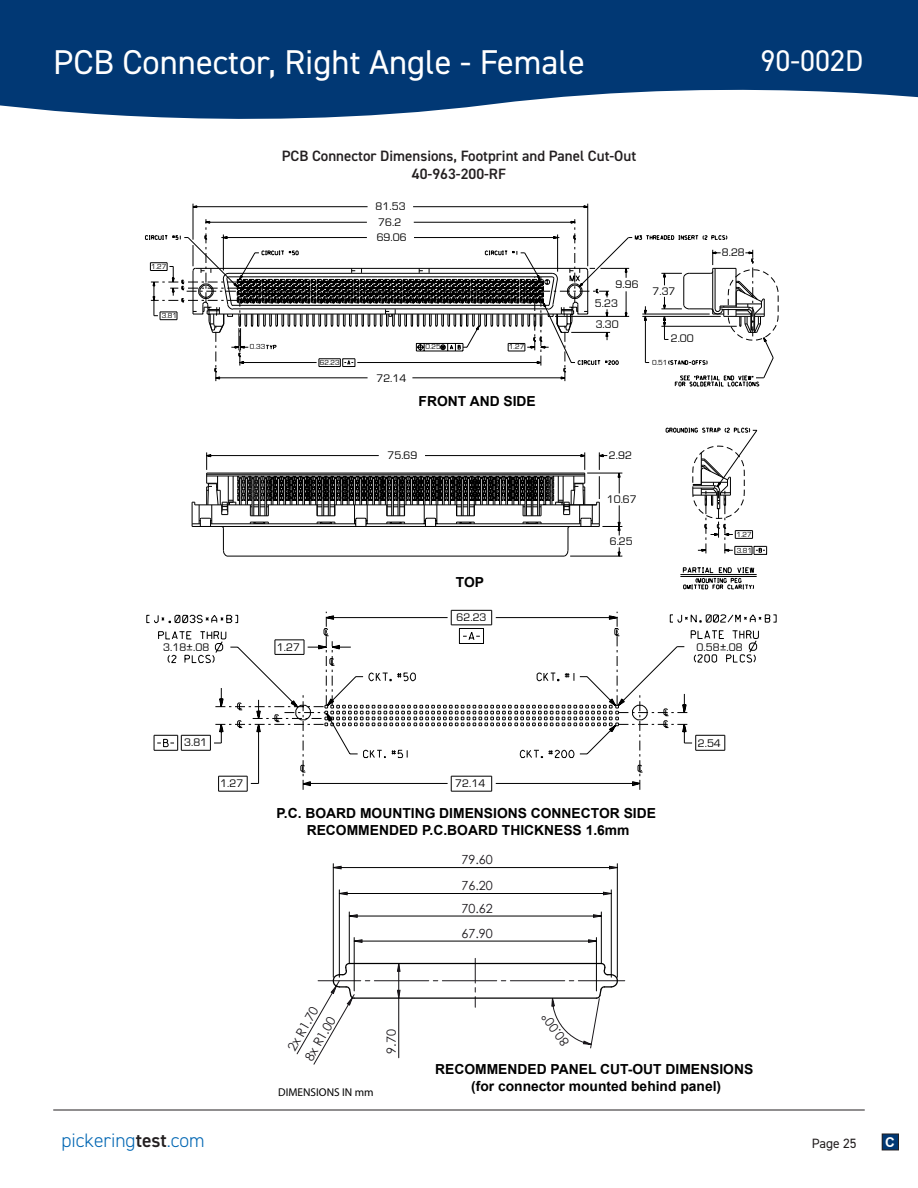
<style>
.page{position:relative;width:918px;height:1188px;background:#fff}
.page>*{position:absolute;margin:0;border:0;box-sizing:border-box;transform-origin:0 0}
.t1{font:34.5px "DIN2014";color:#fff}
.t2{font:30px "DIN2014";color:#fff}
.t3{font:300 19.5px "DIN2014";color:#0166b3}
.t4{font:600 15px/18px "DIN2014";color:#231f20;text-align:center}
.t5{font:700 13.8px/16.6px "Arial";color:#000;text-align:center}
.t6{font:13.5px "DIN2014";color:#231f20}
.t7{font:700 13.5px "Arial";color:#fff}
.t8{font:12.6px/19.6px "Century Gothic";color:#1a171b}
.t9{font:11.4px/15.1px "Eurostile";color:#000}
.t10{font:11.4px "Myriad";color:#000}
.t11{font:7.5px/16px "Eurostile";color:#000}
.s1{font-weight:600;color:#231f20}
</style>
<div class="page">
<svg style="left:150px;top:203px;width:629px;height:184px"></svg>
<hr style="left:680px;top:576px;width:77px;height:1px;background:#000">
<hr style="left:680px;top:574px;width:77px;height:1px;background:#000">
<svg style="left:682px;top:567px;width:73px;height:23px"></svg>
<svg style="left:665px;top:427px;width:102px;height:128px"></svg>
<hr style="left:701px;top:453px;width:1px;height:31px;background:#000">
<svg style="left:192px;top:452px;width:431px;height:105px"></svg>
<svg style="left:146px;top:610px;width:630px;height:182px"></svg>
<hr style="left:333px;top:864px;width:1px;height:113px;background:#000">
<hr style="left:617px;top:864px;width:1px;height:113px;background:#000">
<hr style="left:354px;top:941px;width:242px;height:1px;background:#000">
<hr style="left:596px;top:938px;width:1px;height:53px;background:#000">
<hr style="left:354px;top:938px;width:1px;height:53px;background:#000">
<hr style="left:349px;top:916px;width:252px;height:1px;background:#000">
<hr style="left:601px;top:912px;width:1px;height:52px;background:#000">
<hr style="left:349px;top:912px;width:1px;height:52px;background:#000">
<hr style="left:339px;top:893px;width:272px;height:1px;background:#000">
<hr style="left:611px;top:890px;width:1px;height:87px;background:#000">
<hr style="left:339px;top:890px;width:1px;height:87px;background:#000">
<svg style="left:333px;top:866px;width:285px;height:4px"></svg>
<svg style="left:588px;top:939px;width:9px;height:4px"></svg>
<svg style="left:353px;top:939px;width:10px;height:4px"></svg>
<svg style="left:593px;top:914px;width:9px;height:4px"></svg>
<svg style="left:349px;top:914px;width:9px;height:4px"></svg>
<svg style="left:603px;top:891px;width:9px;height:5px"></svg>
<svg style="left:339px;top:891px;width:9px;height:5px"></svg>
<svg style="left:296px;top:958px;width:329px;height:107px"></svg>
<svg style="left:0;top:80px;width:918px;height:39px;fill:#013874"></svg>
<div style="left:0;top:0;width:918px;height:80px;background:#013874"></div>
<hr style="left:53px;top:1110px;width:812px;height:1px;background:#231f20">
<div style="left:882px;top:1134px;width:17px;height:16px;background:#013874"></div>
<div style="left:882px;top:1134px;width:17px;height:16px;border:1px solid #231f20"></div>
<h1 class="t1" style="left:53px;top:41px;width:533px">PCB Connector, Right Angle - Female</h1>
<h2 class="t2" style="left:761px;top:42px;width:104px">90-002D</h2>
<p class="t4" style="left:282px;top:146px;width:356px">PCB Connector Dimensions, Footprint and Panel Cut-Out<br>40-963-200-RF</p>
<p class="t11" style="left:151px;top:259px;width:17px">1.27</p>
<p class="t11" style="left:162px;top:308px;width:17px">3.81</p>
<p class="t11" style="left:250px;top:339px;width:17px">0.33</p>
<p class="t11" style="left:320px;top:354px;width:21px">62.23</p>
<p class="t9" style="left:163px;top:640px;width:48px">3.18±.08</p>
<p class="t9" style="left:277px;top:640px;width:25px">1.27</p>
<p class="t9" style="left:376px;top:199px;width:33px">81.53<br>76.2<br>69.06</p>
<p class="t9" style="left:376px;top:371px;width:32px">72.14</p>
<p class="t11" style="left:425px;top:339px;width:17px">0.25</p>
<p class="t11" style="left:509px;top:339px;width:17px">1.27</p>
<p class="t5" style="left:419px;top:393px;width:119px">FRONT AND SIDE</p>
<p class="t9" style="left:616px;top:277px;width:25px">9.96</p>
<p class="t9" style="left:596px;top:317px;width:25px">3.30</p>
<p class="t9" style="left:595px;top:296px;width:25px">5.23</p>
<p class="t9" style="left:653px;top:284px;width:25px">7.37</p>
<p class="t9" style="left:671px;top:331px;width:25px">2.00</p>
<p class="t11" style="left:652px;top:354px;width:17px">0.51</p>
<p class="t9" style="left:722px;top:245px;width:25px">8.28</p>
<p class="t9" style="left:388px;top:448px;width:32px">75.69</p>
<p class="t9" style="left:609px;top:448px;width:25px">2.92</p>
<p class="t9" style="left:607px;top:492px;width:32px">10.67</p>
<p class="t9" style="left:610px;top:534px;width:25px">6.25</p>
<p class="t11" style="left:736px;top:526px;width:17px">1.27<br>3.81</p>
<p class="t5" style="left:456px;top:574px;width:30px">TOP</p>
<p class="t9" style="left:457px;top:610px;width:31px">62.23</p>
<p class="t9" style="left:697px;top:640px;width:48px">0.58±.08</p>
<p class="t9" style="left:184px;top:735px;width:25px">3.81</p>
<p class="t9" style="left:220px;top:776px;width:25px">1.27</p>
<p class="t9" style="left:455px;top:776px;width:32px">72.14</p>
<p class="t5" style="left:276px;top:806px;width:381px">P.C. BOARD MOUNTING DIMENSIONS CONNECTOR SIDE<br>RECOMMENDED P.C.BOARD THICKNESS 1.6mm</p>
<p class="t8" style="left:461px;top:850px;width:33px">79.60</p>
<p class="t8" style="left:461px;top:876px;width:33px">76.20</p>
<p class="t8" style="left:282px;top:1045px;width:51px;rotate:-60deg">2x R1.70<br>8x R1.00</p>
<p class="t8" style="left:381px;top:1054px;width:26px;rotate:-90deg">9.70</p>
<p class="t8" style="left:461px;top:896px;width:33px;line-height:25px">70.62<br>67.90</p>
<p class="t8" style="left:558px;top:1050px;width:38px;rotate:-126deg">80.00°</p>
<p class="t9" style="left:698px;top:736px;width:25px">2.54</p>
<p class="t10" style="left:278px;top:1085px;width:97px">DIMENSIONS IN mm</p>
<p class="t5" style="left:435px;top:1062px;width:320px">RECOMMENDED PANEL CUT-OUT DIMENSIONS (for connector mounted behind panel)</p>
<h3 class="t3" style="left:62px;top:1129px;width:145px">pickering<span class="s1">test</span>.com</h3>
<p class="t6" style="left:812px;top:1135px;width:46px">Page 25</p>
<p class="t7" style="left:885px;top:1133px;width:11px">C</p>
</div>
